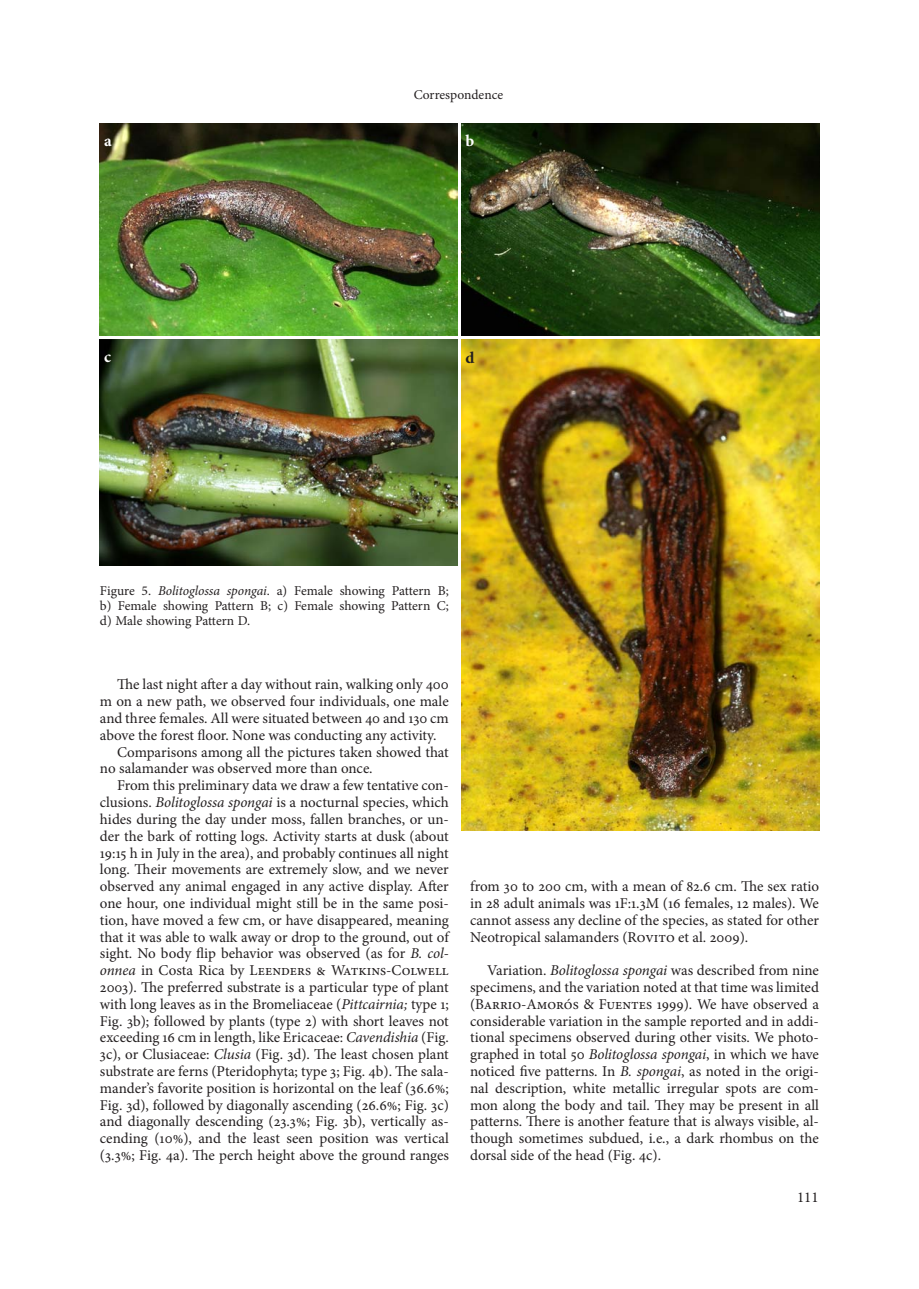
<style>
.page{position:relative;width:919px;height:1289px;background:#fff}
.page>*{position:absolute;margin:0;border:0;box-sizing:border-box;transform-origin:0 0}
.Fließtext_neu_10_pt{font:700 16.5px "Minion Pro";color:#fff}
.Fließtext_neu_10_pt-2{font:700 16.5px "Minion Pro";color:#231f20}
.Fließtext_neu_10_pt-3{font:15px/16.8px "Minion Pro";color:#231f20;text-align:justify}
.Bildunterschrift{font:13.5px/15.1px "Minion Pro";letter-spacing:-.015em;color:#231f20;text-align:justify}
.s1{font-style:italic}
</style>
<div class="page">
<img style="left:100px;top:123px;width:357px;height:212px">
<img style="left:461px;top:123px;width:358px;height:212px">
<img style="left:100px;top:339px;width:357px;height:226px">
<img style="left:461px;top:339px;width:358px;height:491px">
<p class="Bildunterschrift" style="left:413px;top:87px;width:91px">Correspondence</p>
<p class="Fließtext_neu_10_pt" style="left:104px;top:129px;width:9px">a</p>
<p class="Fließtext_neu_10_pt" style="left:465px;top:129px;width:10px">b</p>
<p class="Fließtext_neu_10_pt" style="left:104px;top:345px;width:8px">c</p>
<p class="Fließtext_neu_10_pt-2" style="left:465px;top:346px;width:11px">d</p>
<p class="Bildunterschrift" style="left:100px;top:583px;width:350px">Figure 5. <span class="s1">Bolitoglossa spongai</span>. a) Female showing Pattern B; b) Female showing Pattern B; c) Female showing Pattern C; d) Male showing Pattern D.</p>
<p class="Fließtext_neu_10_pt-3" style="left:100px;top:676px;width:350px;text-indent:17px">The last night after a day without rain, walking only 400 m on a new path, we observed four individuals, one male and three females. All were situated between 40 and 130 cm above the forest floor. None was conducting any activity.</p>
<p class="Fließtext_neu_10_pt-3" style="left:100px;top:743px;width:350px;text-indent:17px">Comparisons among all the pictures taken showed that no salamander was observed more than once.</p>
<p class="Fließtext_neu_10_pt-3" style="left:100px;top:777px;width:350px;text-indent:17px">From this preliminary data we draw a few tentative con&shy;clusions. <span class="s1">Bolitoglossa spongai</span> is a nocturnal species, which hides during the day under moss, fallen branches, or un&shy;der the bark of rotting logs. Activity starts at dusk (about 19:15 h in July in the area), and probably continues all night long. Their movements are extremely slow, and we never observed any animal engaged in any active display. After one hour, one individual might still be in the same posi&shy;tion, have moved a few cm, or have disappeared, meaning that it was able to walk away or drop to the ground, out of sight. No body flip behavior was observed (as for <span class="s1">B. col&shy;onnea</span> in Costa Rica by Leenders &amp; Watkins-Colwell 2003). The preferred substrate is a particular type of plant with long leaves as in the Bromeliaceae (<span class="s1">Pittcairnia;</span> type 1; Fig. 3b); followed by plants (type 2) with short leaves not exceeding 16 cm in length, like Ericaceae: <span class="s1">Cavendishia</span> (Fig.<br>3c), or Clusiaceae: <span class="s1">Clusia</span> (Fig. 3d). The least chosen plant substrate are ferns (Pteridophyta; type 3; Fig. 4b). The sala&shy;mander’s favorite position is horizontal on the leaf (36.6%; Fig. 3d), followed by diagonally ascending (26.6%; Fig. 3c) and diagonally descending (23.3%; Fig. 3b), vertically as&shy;cending (10%), and the least seen position was vertical (3.3%; Fig. 4a). The perch height above the ground ranges</p>
<p class="Fließtext_neu_10_pt-3" style="left:470px;top:878px;width:350px">from 30 to 200 cm, with a mean of 82.6 cm. The sex ratio in 28 adult animals was 1F:1.3M (16 females, 12 males). We cannot assess any decline of the species, as stated for other Neotropical salamanders (Rovito et al. 2009).</p>
<p class="Fließtext_neu_10_pt-3" style="left:470px;top:962px;width:350px;text-indent:17px">Variation. <span class="s1">Bolitoglossa spongai</span> was described from nine specimens, and the variation noted at that time was limited (Barrio-Amorós &amp; Fuentes 1999). We have observed a considerable variation in the sample reported and in addi&shy;tional specimens observed during other visits. We photo&shy;graphed in total 50 <span class="s1">Bolitoglossa spongai</span>, in which we have noticed five patterns. In <span class="s1">B. spongai</span>, as noted in the origi&shy;nal description, white metallic irregular spots are com&shy;mon along the body and tail. They may be present in all patterns. There is another feature that is always visible, al&shy;though sometimes subdued, i.e., a dark rhombus on the dorsal side of the head (Fig. 4c).</p>
<p class="Fließtext_neu_10_pt-3" style="left:797px;top:1188px;width:23px">111</p>
</div>
